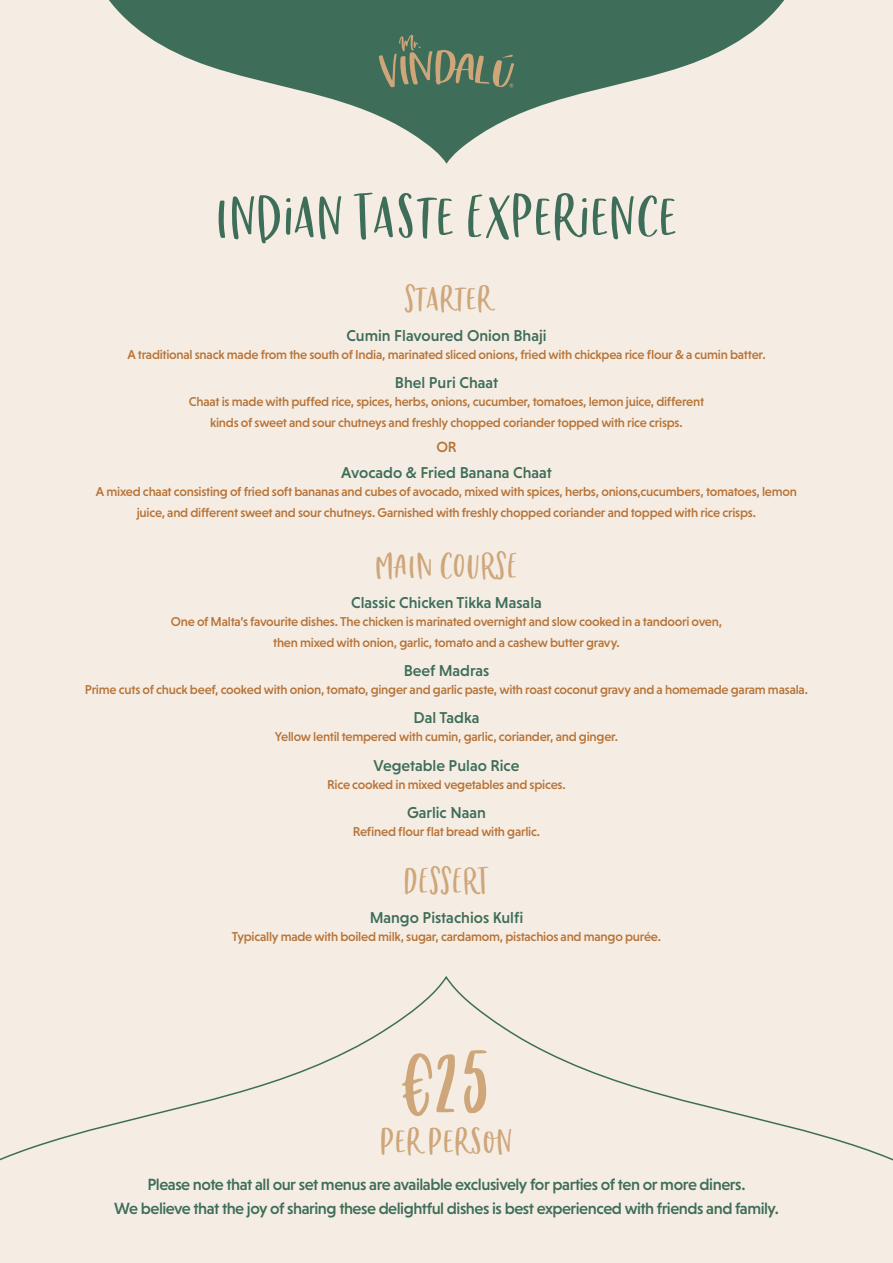
<style>
.page{position:relative;width:893px;height:1263px;background:#f5ede4}
.page>*{position:absolute;margin:0;border:0;box-sizing:border-box;transform-origin:0 0}
.t1{font:120px "Chinup Buttercup Cutecaps";color:#cea679}
.t2{font:75px "Chinup Buttercup Cutecaps";letter-spacing:.025em;color:#3e6d59}
.t3{font:45px "Chinup Buttercup Cutecaps";letter-spacing:.025em;color:#cea679}
.t4{font:43.65px "Chinup Buttercup Cutecaps";letter-spacing:.025em;color:#cea679}
.t5{font:500 16.5px "Niveau Grotesk";letter-spacing:-.03em;color:#3e6d59}
.t6{font:500 16.05px "Niveau Grotesk";color:#3e6d59}
.t7{font:500 15px "Niveau Grotesk";color:#b87438}
.t8{font:500 13.05px "Niveau Grotesk";letter-spacing:-.02em;color:#b87438}
</style>
<div class="page">
<svg style="left:109px;top:0;width:676px;height:164px"></svg>
<svg style="left:379px;top:35px;width:135px;height:53px;background:#617b60"></svg>
<svg style="left:0;top:976px;width:893px;height:185px"></svg>
<p class="t2" style="left:217px;top:176px;width:461px">Indian Taste Experience</p>
<p class="t4" style="left:405px;top:275px;width:88px">Starter</p>
<p class="t6" style="left:346px;top:326px;width:202px">Cumin Flavoured Onion Bhaji</p>
<p class="t8" style="left:127px;top:347px;width:640px">A traditional snack made from the south of India, marinated sliced onions, fried with chickpea rice flour &amp; a cumin batter.</p>
<p class="t6" style="left:395px;top:373px;width:105px">Bhel Puri Chaat</p>
<p class="t8" style="left:189px;top:394px;width:517px">Chaat is made with puffed rice, spices, herbs, onions, cucumber, tomatoes, lemon juice, different</p>
<p class="t8" style="left:210px;top:415px;width:474px">kinds of sweet and sour chutneys and freshly chopped coriander topped with rice crisps.</p>
<p class="t7" style="left:436px;top:438px;width:22px">OR</p>
<p class="t6" style="left:341px;top:463px;width:212px">Avocado &amp; Fried Banana Chaat</p>
<p class="t8" style="left:96px;top:484px;width:703px">A mixed chaat consisting of fried soft bananas and cubes of avocado, mixed with spices, herbs, onions,cucumbers, tomatoes, lemon</p>
<p class="t8" style="left:137px;top:505px;width:621px">juice, and different sweet and sour chutneys. Garnished with freshly chopped coriander and topped with rice crisps.</p>
<p class="t4" style="left:375px;top:542px;width:144px">MAIN COURSE</p>
<p class="t6" style="left:351px;top:594px;width:192px">Classic Chicken Tikka Masala</p>
<p class="t8" style="left:171px;top:614px;width:553px">One of Malta’s favourite dishes. The chicken is marinated overnight and slow cooked in a tandoori oven,</p>
<p class="t8" style="left:273px;top:635px;width:348px">then mixed with onion, garlic, tomato and a cashew butter gravy.</p>
<p class="t6" style="left:404px;top:662px;width:87px">Beef Madras</p>
<p class="t8" style="left:85px;top:682px;width:725px">Prime cuts of chuck beef, cooked with onion, tomato, ginger and garlic paste, with roast coconut gravy and a homemade garam masala.</p>
<p class="t6" style="left:414px;top:709px;width:67px">Dal Tadka</p>
<p class="t8" style="left:275px;top:729px;width:345px">Yellow lentil tempered with cumin, garlic, coriander, and ginger.</p>
<p class="t6" style="left:374px;top:756px;width:147px">Vegetable Pulao Rice</p>
<p class="t8" style="left:327px;top:777px;width:240px">Rice cooked in mixed vegetables and spices.</p>
<p class="t6" style="left:407px;top:803px;width:80px">Garlic Naan</p>
<p class="t8" style="left:353px;top:824px;width:189px">Refined flour flat bread with garlic.</p>
<p class="t4" style="left:404px;top:857px;width:86px">DESSERT</p>
<p class="t6" style="left:370px;top:908px;width:155px">Mango Pistachios Kulfi</p>
<p class="t8" style="left:232px;top:929px;width:431px">Typically made with boiled milk, sugar, cardamom, pistachios and mango purée.</p>
<p class="t1" style="left:401px;top:1012px;width:92px">€25</p>
<p class="t3" style="left:381px;top:1117px;width:133px">Per Person</p>
<p class="t5" style="left:148px;top:1175px;width:599px">Please note that all our set menus are available exclusively for parties of ten or more diners.</p>
<p class="t5" style="left:114px;top:1199px;width:666px">We believe that the joy of sharing these delightful dishes is best experienced with friends and family.</p>
</div>
